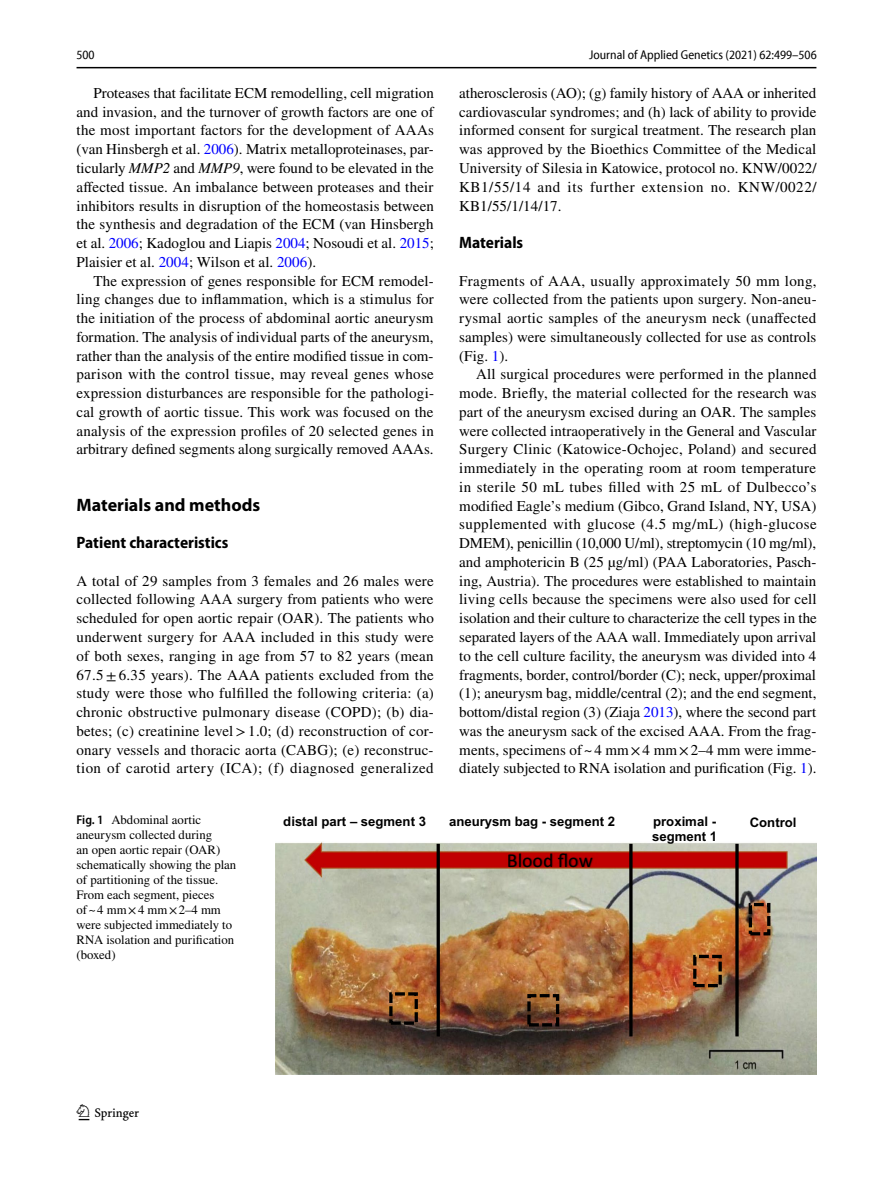
<style>
.page{position:relative;width:893px;height:1187px;background:#fff}
.page>*{position:absolute;margin:0;border:0;box-sizing:border-box;transform-origin:0 0}
.t1{font:22.5px "Springnew Regular 2";color:#000}
.t2{font:19.8px "Calibri";color:#000}
.t3{font:700 18px "Myriad Pro";color:#000}
.t4{font:700 semi-condensed 16.5px "Myriad Pro";color:#000}
.t5{font:15px/18.8px "STIX";letter-spacing:.005em;color:#000;text-align:justify}
.t6{font:700 13.2px "Arial";color:#000}
.t7{font:12.75px/15px "STIX";color:#000}
.t8{font:semi-condensed 12.75px "Myriad Pro Unic";color:#000}
.s1{color:#00f}
.s2{font-style:italic}
.s3{font-family:"Myriad Pro";font-weight:600;font-stretch:semi-condensed}
</style>
<div class="page">
<hr style="left:77px;top:67px;width:739px;height:1px;background:#000">
<img style="left:275px;top:841px;width:541px;height:233px">
<svg style="left:735px;top:843px;width:4px;height:193px"></svg>
<svg style="left:629px;top:843px;width:4px;height:193px"></svg>
<hr style="left:437px;top:843px;width:3px;height:193px;background:#000">
<img style="left:388px;top:901px;width:384px;height:127px">
<p class="t8" style="left:77px;top:50px;width:20px">500</p>
<p class="t8" style="left:589px;top:50px;width:229px">Journal of Applied Genetics (2021) 62:499–506</p>
<p class="t5" style="left:77px;top:84px;width:359px;text-indent:17px">Proteases that facilitate ECM remodelling, cell migration and invasion, and the turnover of growth factors are one of the most important factors for the development of AAAs (van Hinsbergh et al. <span class="s1">2006</span>). Matrix metalloproteinases, par&shy;ticularly <span class="s2">MMP2</span> and <span class="s2">MMP9</span>, were found to be elevated in the affected tissue. An imbalance between proteases and their inhibitors results in disruption of the homeostasis between the synthesis and degradation of the ECM (van Hinsbergh et al. <span class="s1">2006</span>; Kadoglou and Liapis <span class="s1">2004</span>; Nosoudi et al. <span class="s1">2015</span>; Plaisier et al. <span class="s1">2004</span>; Wilson et al. <span class="s1">2006</span>).</p>
<p class="t5" style="left:77px;top:272px;width:359px;text-indent:17px">The expression of genes responsible for ECM remodel&shy;ling changes due to inflammation, which is a stimulus for the initiation of the process of abdominal aortic aneurysm formation. The analysis of individual parts of the aneurysm, rather than the analysis of the entire modified tissue in com&shy;parison with the control tissue, may reveal genes whose expression disturbances are responsible for the pathologi&shy;cal growth of aortic tissue. This work was focused on the analysis of the expression profiles of 20 selected genes in arbitrary defined segments along surgically removed AAAs.</p>
<p class="t3" style="left:77px;top:493px;width:185px">Materials and methods</p>
<p class="t4" style="left:77px;top:533px;width:153px">Patient characteristics</p>
<p class="t5" style="left:77px;top:572px;width:359px">A total of 29 samples from 3 females and 26 males were collected following AAA surgery from patients who were scheduled for open aortic repair (OAR). The patients who underwent surgery for AAA included in this study were of both sexes, ranging in age from 57 to 82 years (mean 67.5±6.35 years). The AAA patients excluded from the study were those who fulfilled the following criteria: (a) chronic obstructive pulmonary disease (COPD); (b) dia&shy;betes; (c) creatinine level&gt;1.0; (d) reconstruction of cor&shy;onary vessels and thoracic aorta (CABG); (e) reconstruc&shy;tion of carotid artery (ICA); (f) diagnosed generalized</p>
<p class="t5" style="left:459px;top:84px;width:359px">atherosclerosis (AO); (g) family history of AAA or inherited cardiovascular syndromes; and (h) lack of ability to provide informed consent for surgical treatment. The research plan was approved by the Bioethics Committee of the Medical University of Silesia in Katowice, protocol no. KNW/0022/ KB1/55/14 and its further extension no. KNW/0022/ KB1/55/1/14/17.</p>
<p class="t4" style="left:459px;top:233px;width:66px">Materials</p>
<p class="t5" style="left:459px;top:272px;width:359px">Fragments of AAA, usually approximately 50 mm long, were collected from the patients upon surgery. Non-aneu&shy;rysmal aortic samples of the aneurysm neck (unaffected samples) were simultaneously collected for use as controls (Fig. <span class="s1">1</span>).</p>
<p class="t5" style="left:459px;top:366px;width:359px;text-indent:17px">All surgical procedures were performed in the planned mode. Briefly, the material collected for the research was part of the aneurysm excised during an OAR. The samples were collected intraoperatively in the General and Vascular Surgery Clinic (Katowice-Ochojec, Poland) and secured immediately in the operating room at room temperature in sterile 50 mL tubes filled with 25 mL of Dulbecco’s modified Eagle’s medium (Gibco, Grand Island, NY, USA) supplemented with glucose (4.5 mg/mL) (high-glucose DMEM), penicillin (10,000 U/ml), streptomycin (10 mg/ml), and amphotericin B (25 µg/ml) (PAA Laboratories, Pasch&shy;ing, Austria). The procedures were established to maintain living cells because the specimens were also used for cell isolation and their culture to characterize the cell types in the separated layers of the AAA wall. Immediately upon arrival to the cell culture facility, the aneurysm was divided into 4 fragments, border, control/border (C); neck, upper/proximal (1); aneurysm bag, middle/central (2); and the end segment, bottom/distal region (3) (Ziaja <span class="s1">2013</span>), where the second part was the aneurysm sack of the excised AAA. From the frag&shy;ments, specimens of ~4 mm×4 mm×2–4 mm were imme&shy;diately subjected to RNA isolation and purification (Fig. <span class="s1">1</span>).</p>
<p class="t7" style="left:77px;top:813px;width:161px"><span class="s3">Fig. 1</span> Abdominal aortic aneurysm collected during<br>an open aortic repair (OAR) schematically showing the plan of partitioning of the tissue.<br>From each segment, pieces of~4 mm×4 mm×2–4 mm were subjected immediately to<br>RNA isolation and purification (boxed)</p>
<p class="t6" style="left:653px;top:811px;width:64px">proximal -</p>
<p class="t6" style="left:750px;top:812px;width:48px">Control</p>
<p class="t6" style="left:283px;top:812px;width:144px">distal part – segment 3</p>
<p class="t6" style="left:449px;top:812px;width:167px">aneurysm bag - segment 2</p>
<h2 class="t2" style="left:507px;top:846px;width:87px">Blood flow</h2>
<p class="t6" style="left:652px;top:827px;width:67px">segment 1</p>
<h1 class="t1" style="left:79px;top:1104px;width:62px">1 3</h1>
</div>
